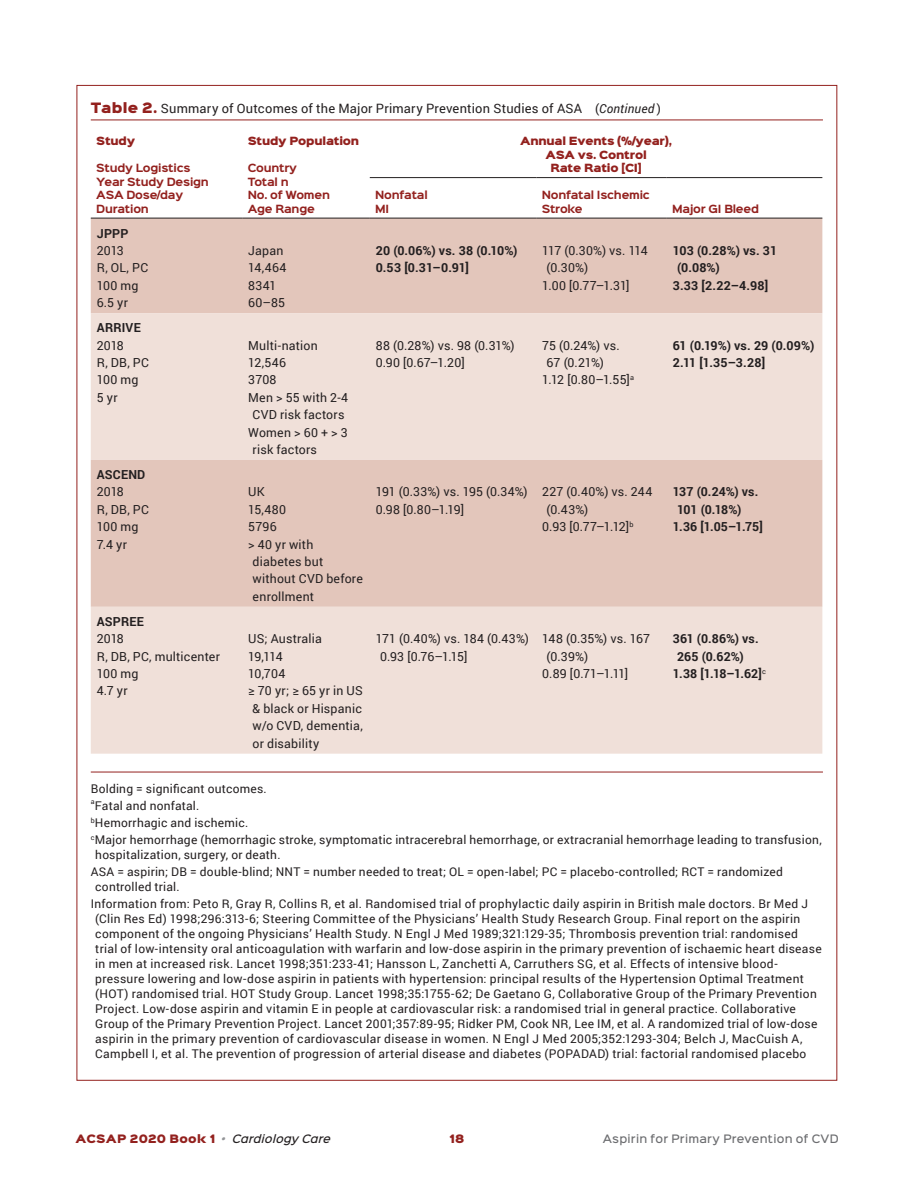
<style>
.page{position:relative;width:918px;height:1188px;background:#fff}
.page>*{position:absolute;margin:0;border:0;box-sizing:border-box;transform-origin:0 0}
.TableHD{font:12.9px "Roboto";letter-spacing:.015em;color:#231f20}
.TbkCellLeft{font:12.45px/17.4px "Roboto";letter-spacing:.015em;color:#231f20}
.TbkCellLeft-2{font:700 12.45px/17.4px "Roboto";letter-spacing:.01em;color:#231f20}
.TbkCellLeft-3{font:12.45px/17.4px "Roboto";letter-spacing:-.05em;color:#231f20}
.TbkCellLeft-4{font:700 12.45px/17.4px "Roboto";letter-spacing:-.01em;color:#231f20}
.TblFooter2{font:12px/15px "Roboto";letter-spacing:.025em;color:#231f20}
.TblFooter{font:12px "Roboto";letter-spacing:.02em;color:#231f20}
.t1{font:500 10.5px "Sinkin Sans 500";letter-spacing:.025em;color:#6c6d70}
.t2{font:10.5px "Sinkin Sans 900 X Black";letter-spacing:.03em;color:#93211e}
.TableHeadrow{font:700 10.2px/13.5px "Sinkin Sans 700";letter-spacing:-.02em;color:#93211e}
.TableHeadrow-2{font:10.2px "Sinkin Sans 900 X Black";letter-spacing:-.02em;color:#93211e}
.TblFooter2-2{font:7.05px "Roboto";color:#231f20}
.s1{font-family:"Sinkin Sans 900 X Black";color:#93211e}
.s2{font-size:12.45px}
.s3{font-style:italic;font-size:12.45px}
.s4{font-family:"Sinkin Sans 500";font-weight:500;font-style:italic;color:#939598}
.s5{font-family:"Sinkin Sans 500";font-weight:500;font-style:italic;color:#231f20}
</style>
<div class="page">
<div style="left:91px;top:219px;width:731px;height:94px;background:#e3c6bb"></div>
<svg style="left:91px;top:313px;width:731px;height:441px;background:#ebd7cf"></svg>
<hr style="left:370px;top:177px;width:166px;height:1px;background:#231f20">
<hr style="left:536px;top:177px;width:131px;height:1px;background:#231f20">
<hr style="left:667px;top:177px;width:155px;height:1px;background:#231f20">
<hr style="left:91px;top:218px;width:151px;height:1px;background:#231f20">
<hr style="left:242px;top:218px;width:128px;height:1px;background:#231f20">
<hr style="left:370px;top:218px;width:166px;height:1px;background:#231f20">
<hr style="left:536px;top:218px;width:131px;height:1px;background:#231f20">
<hr style="left:667px;top:218px;width:155px;height:1px;background:#231f20">
<hr style="left:91px;top:772px;width:732px;height:1px;background:#93211e">
<hr style="left:91px;top:120px;width:732px;height:1px;background:#93211e">
<p class="TableHD" style="left:91px;top:99px;width:572px"><span class="s1">Table 2.</span> Summary of Outcomes of the Major Primary Prevention Studies of ASA <span class="s2">(</span><span class="s3">Continued</span> <span class="s2">)</span></p>
<p class="TableHeadrow-2" style="left:96px;top:136px;width:41px">Study</p>
<p class="TableHeadrow" style="left:96px;top:162px;width:114px">Study Logistics<br>Year Study Design</p>
<p class="TableHeadrow" style="left:96px;top:189px;width:89px">ASA Dose/day</p>
<p class="TableHeadrow" style="left:96px;top:202px;width:54px">Duration</p>
<p class="TbkCellLeft-2" style="left:97px;top:224px;width:33px">JPPP</p>
<p class="TbkCellLeft" style="left:97px;top:241px;width:29px">2013</p>
<p class="TbkCellLeft" style="left:97px;top:259px;width:53px">R, OL, PC</p>
<p class="TbkCellLeft" style="left:97px;top:276px;width:43px">100 mg</p>
<p class="TbkCellLeft" style="left:97px;top:294px;width:33px">6.5 yr</p>
<p class="TbkCellLeft-2" style="left:97px;top:319px;width:46px">ARRIVE</p>
<p class="TbkCellLeft" style="left:97px;top:336px;width:29px">2018</p>
<p class="TbkCellLeft" style="left:97px;top:353px;width:54px">R, DB, PC</p>
<p class="TbkCellLeft" style="left:97px;top:371px;width:43px">100 mg</p>
<p class="TbkCellLeft" style="left:97px;top:388px;width:22px">5 yr</p>
<p class="TbkCellLeft-2" style="left:97px;top:465px;width:50px">ASCEND</p>
<p class="TbkCellLeft" style="left:97px;top:483px;width:29px">2018</p>
<p class="TbkCellLeft" style="left:97px;top:500px;width:54px">R, DB, PC</p>
<p class="TbkCellLeft" style="left:97px;top:518px;width:43px">100 mg</p>
<p class="TbkCellLeft" style="left:97px;top:535px;width:32px">7.4 yr</p>
<p class="TbkCellLeft-2" style="left:97px;top:612px;width:49px">ASPREE</p>
<p class="TbkCellLeft" style="left:97px;top:630px;width:29px">2018</p>
<p class="TbkCellLeft" style="left:97px;top:647px;width:125px">R, DB, PC, multicenter</p>
<p class="TbkCellLeft" style="left:97px;top:664px;width:43px">100 mg</p>
<p class="TbkCellLeft" style="left:97px;top:682px;width:32px">4.7 yr</p>
<p class="TableHeadrow-2" style="left:248px;top:136px;width:113px">Study Population</p>
<p class="TableHeadrow" style="left:248px;top:162px;width:51px">Country</p>
<p class="TableHeadrow" style="left:248px;top:175px;width:42px">Total n</p>
<p class="TableHeadrow" style="left:248px;top:189px;width:84px">No. of Women</p>
<p class="TableHeadrow" style="left:248px;top:202px;width:69px">Age Range</p>
<p class="TbkCellLeft" style="left:248px;top:241px;width:37px">Japan</p>
<p class="TbkCellLeft" style="left:248px;top:259px;width:40px">14,464</p>
<p class="TbkCellLeft" style="left:248px;top:276px;width:30px">8341</p>
<p class="TbkCellLeft" style="left:248px;top:294px;width:38px">60–85</p>
<p class="TbkCellLeft" style="left:248px;top:336px;width:71px">Multi-nation</p>
<p class="TbkCellLeft" style="left:248px;top:353px;width:39px">12,546</p>
<p class="TbkCellLeft" style="left:248px;top:371px;width:30px">3708</p>
<p class="TbkCellLeft" style="left:248px;top:388px;width:101px;text-align:center">Men &gt; 55 with 2-4<br>CVD risk factors</p>
<p class="TbkCellLeft" style="left:253px;top:423px;width:97px;text-indent:-4px">Women &gt; 60 + &gt; 3 risk factors</p>
<p class="TbkCellLeft" style="left:248px;top:483px;width:18px">UK</p>
<p class="TbkCellLeft" style="left:248px;top:500px;width:39px">15,480</p>
<p class="TbkCellLeft" style="left:248px;top:518px;width:30px">5796</p>
<p class="TbkCellLeft" style="left:253px;top:535px;width:112px;text-indent:-4px">&gt; 40 yr with diabetes but without CVD before enrollment</p>
<p class="TbkCellLeft" style="left:248px;top:630px;width:75px">US; Australia</p>
<p class="TbkCellLeft" style="left:248px;top:647px;width:36px">19,114</p>
<p class="TbkCellLeft" style="left:248px;top:664px;width:39px">10,704</p>
<p class="TbkCellLeft" style="left:253px;top:682px;width:112px;text-align:justify;text-indent:-4px">≥ 70 yr; ≥ 65 yr in US &amp; black or Hispanic w/o CVD, dementia, or disability</p>
<p class="TableHeadrow" style="left:375px;top:189px;width:54px">Nonfatal</p>
<p class="TableHeadrow" style="left:375px;top:202px;width:16px">MI</p>
<p class="TableHeadrow-2" style="left:520px;top:136px;width:154px">Annual Events (%/year),</p>
<p class="TableHeadrow-2" style="left:545px;top:149px;width:103px">ASA vs. Control</p>
<p class="TableHeadrow-2" style="left:550px;top:163px;width:93px">Rate Ratio [CI]</p>
<p class="TableHeadrow" style="left:542px;top:189px;width:110px">Nonfatal Ischemic<br>Stroke</p>
<p class="TableHeadrow" style="left:672px;top:202px;width:88px">Major GI Bleed</p>
<p class="TbkCellLeft-2" style="left:376px;top:241px;width:143px">20 (0.06%) vs. 38 (0.10%)</p>
<p class="TbkCellLeft-2" style="left:376px;top:259px;width:95px">0.53 [0.31–0.91]</p>
<p class="TbkCellLeft" style="left:376px;top:336px;width:140px">88 (0.28%) vs. 98 (0.31%)</p>
<p class="TbkCellLeft" style="left:376px;top:353px;width:90px">0.90 [0.67–1.20]</p>
<p class="TbkCellLeft-3" style="left:547px;top:241px;width:103px;text-indent:-4px">117 (0.30%) vs. 114 (0.30%)</p>
<p class="TbkCellLeft" style="left:542px;top:276px;width:89px">1.00 [0.77–1.31]</p>
<p class="TbkCellLeft" style="left:547px;top:336px;width:75px;text-indent:-4px">75 (0.24%) vs.<br>67 (0.21%)</p>
<p class="TbkCellLeft" style="left:542px;top:371px;width:93px">1.12 [0.80–1.55]<sup>a</sup></p>
<p class="TbkCellLeft-2" style="left:677px;top:241px;width:102px;text-indent:-4px">103 (0.28%) vs. 31 (0.08%)</p>
<p class="TbkCellLeft-2" style="left:673px;top:276px;width:97px">3.33 [2.22–4.98]</p>
<p class="TbkCellLeft-2" style="left:673px;top:336px;width:143px">61 (0.19%) vs. 29 (0.09%)</p>
<p class="TbkCellLeft-2" style="left:673px;top:353px;width:94px">2.11 [1.35–3.28]</p>
<p class="TbkCellLeft" style="left:376px;top:483px;width:153px">191 (0.33%) vs. 195 (0.34%)</p>
<p class="TbkCellLeft" style="left:376px;top:500px;width:90px">0.98 [0.80–1.19]</p>
<p class="TbkCellLeft" style="left:547px;top:483px;width:107px;text-indent:-4px">227 (0.40%) vs. 244 (0.43%)</p>
<p class="TbkCellLeft" style="left:542px;top:518px;width:93px">0.93 [0.77–1.12]<sup>b</sup></p>
<p class="TbkCellLeft-4" style="left:677px;top:483px;width:83px;text-indent:-4px">137 (0.24%) vs.<br>101 (0.18%)</p>
<p class="TbkCellLeft-2" style="left:673px;top:518px;width:92px">1.36 [1.05–1.75]</p>
<p class="TbkCellLeft" style="left:380px;top:630px;width:150px;text-indent:-4px">171 (0.40%) vs. 184 (0.43%)<br>0.93 [0.76–1.15]</p>
<p class="TbkCellLeft" style="left:547px;top:630px;width:105px;text-indent:-4px">148 (0.35%) vs. 167 (0.39%)</p>
<p class="TbkCellLeft" style="left:542px;top:664px;width:87px">0.89 [0.71–1.11]</p>
<p class="TbkCellLeft-2" style="left:677px;top:630px;width:83px;text-indent:-4px">361 (0.86%) vs.<br>265 (0.62%)</p>
<p class="TbkCellLeft-2" style="left:673px;top:664px;width:95px">1.38 [1.18–1.62]<sup>c</sup></p>
<p class="TblFooter" style="left:91px;top:780px;width:178px">Bolding = significant outcomes.</p>
<p class="TblFooter2-2" style="left:91px;top:797px;width:5px">a</p>
<p class="TblFooter2" style="left:95px;top:798px;width:106px">Fatal and nonfatal.</p>
<p class="TblFooter2" style="left:91px;top:815px;width:159px"><sup>b</sup>Hemorrhagic and ischemic.</p>
<p class="TblFooter2" style="left:95px;top:832px;width:728px;text-indent:-4px"><sup>c</sup>Major hemorrhage (hemorrhagic stroke, symptomatic intracerebral hemorrhage, or extracranial hemorrhage leading to transfusion, hospitalization, surgery, or death.</p>
<p class="TblFooter2" style="left:95px;top:864px;width:689px;text-indent:-4px">ASA = aspirin; DB = double-blind; NNT = number needed to treat; OL = open-label; PC = placebo-controlled; RCT = randomized controlled trial.</p>
<p class="TblFooter2" style="left:95px;top:896px;width:728px;text-indent:-4px">Information from: Peto R, Gray R, Collins R, et al. Randomised trial of prophylactic daily aspirin in British male doctors. Br Med J (Clin Res Ed) 1998;296:313-6; Steering Committee of the Physicians’ Health Study Research Group. Final report on the aspirin component of the ongoing Physicians’ Health Study. N Engl J Med 1989;321:129-35; Thrombosis prevention trial: randomised trial of low-intensity oral anticoagulation with warfarin and low-dose aspirin in the primary prevention of ischaemic heart disease in men at increased risk. Lancet 1998;351:233-41; Hansson L, Zanchetti A, Carruthers SG, et al. Effects of intensive blood&shy;pressure lowering and low-dose aspirin in patients with hypertension: principal results of the Hypertension Optimal Treatment (HOT) randomised trial. HOT Study Group. Lancet 1998;35:1755-62; De Gaetano G, Collaborative Group of the Primary Prevention Project. Low-dose aspirin and vitamin E in people at cardiovascular risk: a randomised trial in general practice. Collaborative Group of the Primary Prevention Project. Lancet 2001;357:89-95; Ridker PM, Cook NR, Lee IM, et al. A randomized trial of low-dose aspirin in the primary prevention of cardiovascular disease in women. N Engl J Med 2005;352:1293-304; Belch J, MacCuish A, Campbell I, et al. The prevention of progression of arterial disease and diabetes (POPADAD) trial: factorial randomised placebo</p>
<p class="t2" style="left:76px;top:1133px;width:257px">ACSAP 2020 Book 1 <span class="s4">•</span> <span class="s5">Cardiology Care</span></p>
<p class="t2" style="left:449px;top:1133px;width:17px">18</p>
<p class="t1" style="left:603px;top:1130px;width:238px">Aspirin for Primary Prevention of CVD</p>
</div>
